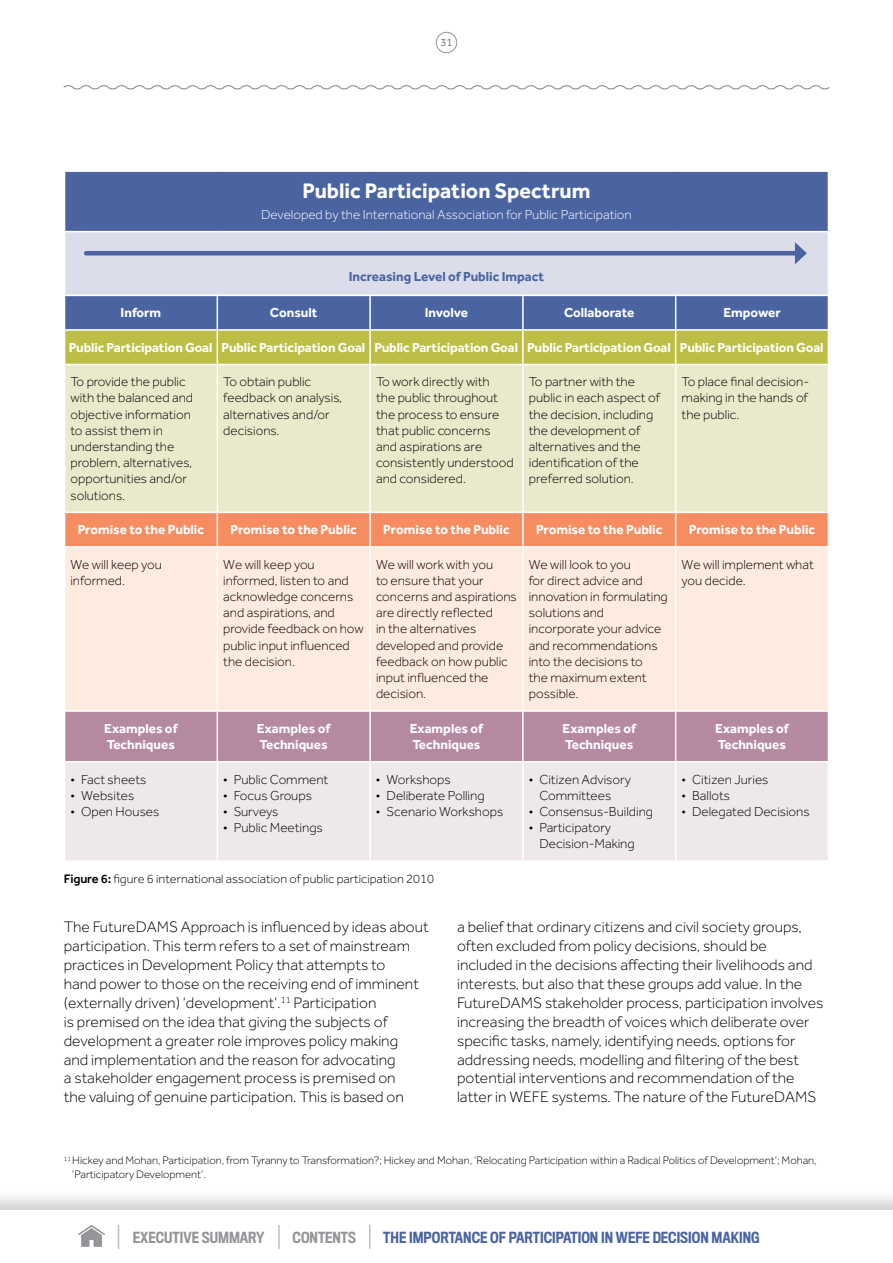
<style>
.page{position:relative;width:893px;height:1263px;background:#fff}
.page>*{position:absolute;margin:0;border:0;box-sizing:border-box;transform-origin:0 0}
.t1{font:700 21.75px "Effra";color:#fff}
.t2{font:300 15.75px/18.9px "Effra";color:#000}
.t3{font:500 14.1px "Titling Gothic FB Cond";color:#4a64a2}
.t4{font:500 14.1px "Titling Gothic FB Cond";color:#939598}
.t5{font:300 13.5px/16.2px "Effra";color:#000}
.t6{font:700 13.5px/16.2px "Effra";color:#fff}
.t7{font:300 13.5px "Effra";color:#fff}
.t8{font:700 13.5px "Effra";color:#4a64a2}
.t9{font:300 12.75px "Effra";color:#000}
.t10{font:300 11.25px/13.5px "Effra";color:#000}
.t11{font:11.25px "Effra";color:#808285}
.s1{font-weight:500}
</style>
<div class="page">
<div style="left:65px;top:172px;width:763px;height:157px;background:#4a64a2"></div>
<div style="left:65px;top:232px;width:763px;height:63px;background:#dcddeb"></div>
<div style="left:65px;top:331px;width:763px;height:33px;background:#bdbe45"></div>
<div style="left:65px;top:365px;width:763px;height:147px;background:#ebe9cb"></div>
<div style="left:65px;top:513px;width:763px;height:33px;background:#f68d61"></div>
<div style="left:65px;top:548px;width:763px;height:162px;background:#feebdf"></div>
<div style="left:65px;top:712px;width:763px;height:49px;background:#b689a3"></div>
<div style="left:65px;top:762px;width:763px;height:98px;background:#efe8eb"></div>
<hr style="left:64px;top:231px;width:153px;height:1px;background:#fff">
<hr style="left:217px;top:231px;width:153px;height:1px;background:#fff">
<hr style="left:370px;top:231px;width:153px;height:1px;background:#fff">
<hr style="left:523px;top:231px;width:153px;height:1px;background:#fff">
<hr style="left:676px;top:231px;width:153px;height:1px;background:#fff">
<hr style="left:64px;top:295px;width:153px;height:1px;background:#fff">
<hr style="left:217px;top:295px;width:153px;height:1px;background:#fff">
<hr style="left:217px;top:296px;width:1px;height:33px;background:#fff">
<hr style="left:370px;top:295px;width:153px;height:1px;background:#fff">
<hr style="left:369px;top:296px;width:2px;height:33px;background:#fff">
<hr style="left:523px;top:295px;width:153px;height:1px;background:#fff">
<hr style="left:522px;top:296px;width:2px;height:33px;background:#fff">
<hr style="left:676px;top:295px;width:153px;height:1px;background:#fff">
<hr style="left:675px;top:296px;width:1px;height:33px;background:#fff">
<hr style="left:217px;top:331px;width:1px;height:33px;background:#fff">
<hr style="left:369px;top:331px;width:2px;height:33px;background:#fff">
<hr style="left:522px;top:331px;width:2px;height:33px;background:#fff">
<hr style="left:675px;top:331px;width:1px;height:33px;background:#fff">
<hr style="left:217px;top:365px;width:1px;height:147px;background:#fff">
<hr style="left:369px;top:365px;width:2px;height:147px;background:#fff">
<hr style="left:522px;top:365px;width:2px;height:147px;background:#fff">
<hr style="left:675px;top:365px;width:1px;height:147px;background:#fff">
<hr style="left:217px;top:513px;width:1px;height:33px;background:#fff">
<hr style="left:369px;top:513px;width:2px;height:33px;background:#fff">
<hr style="left:522px;top:513px;width:2px;height:33px;background:#fff">
<hr style="left:675px;top:513px;width:1px;height:33px;background:#fff">
<hr style="left:217px;top:548px;width:1px;height:162px;background:#fff">
<hr style="left:369px;top:548px;width:2px;height:162px;background:#fff">
<hr style="left:522px;top:548px;width:2px;height:162px;background:#fff">
<hr style="left:675px;top:548px;width:1px;height:162px;background:#fff">
<hr style="left:217px;top:712px;width:1px;height:49px;background:#fff">
<hr style="left:369px;top:712px;width:2px;height:49px;background:#fff">
<hr style="left:522px;top:712px;width:2px;height:49px;background:#fff">
<hr style="left:675px;top:712px;width:1px;height:49px;background:#fff">
<hr style="left:217px;top:762px;width:1px;height:98px;background:#fff">
<hr style="left:369px;top:762px;width:2px;height:98px;background:#fff">
<hr style="left:522px;top:762px;width:2px;height:98px;background:#fff">
<hr style="left:675px;top:762px;width:1px;height:98px;background:#fff">
<div style="left:0;top:1188px;width:893px;height:75px;background:#000;opacity:.2"></div>
<div style="left:0;top:1211px;width:893px;height:52px;background:#fff"></div>
<div style="left:436px;top:32px;width:21px;height:21px;border:1px solid #939598;border-radius:50%"></div>
<svg style="left:78px;top:1225px;width:27px;height:22px"></svg>
<svg style="left:369px;top:1225px;width:1px;height:24px"></svg>
<hr style="left:278px;top:1225px;width:2px;height:24px;background:#bcbec0">
<svg style="left:118px;top:1225px;width:1px;height:24px"></svg>
<hr style="left:86px;top:251px;width:713px;height:4px;background:#4a64a2">
<svg style="left:795px;top:242px;width:12px;height:22px"></svg>
<svg style="left:63px;top:85px;width:767px;height:5px"></svg>
<p class="t11" style="left:440px;top:36px;width:14px">31</p>
<h1 class="t1" style="left:302px;top:178px;width:290px">Public Participation Spectrum</h1>
<p class="t7" style="left:261px;top:207px;width:372px">Developed by the International Association for Public Participation</p>
<p class="t8" style="left:349px;top:268px;width:197px">Increasing Level of Public Impact</p>
<p class="t6" style="left:121px;top:304px;width:42px">Inform</p>
<p class="t6" style="left:270px;top:304px;width:49px">Consult</p>
<p class="t6" style="left:425px;top:304px;width:45px">Involve</p>
<p class="t6" style="left:564px;top:304px;width:72px">Collaborate</p>
<p class="t6" style="left:723px;top:304px;width:59px">Empower</p>
<p class="t6" style="left:69px;top:339px;width:756px">Public Participation Goal Public Participation Goal Public Participation Goal Public Participation Goal Public Participation Goal</p>
<p class="t5" style="left:70px;top:374px;width:124px">To provide the public with the balanced and objective information to assist them in understanding the problem, alternatives, opportunities and/or solutions.</p>
<p class="t5" style="left:223px;top:374px;width:120px">To obtain public feedback on analysis, alternatives and/or decisions.</p>
<p class="t5" style="left:376px;top:374px;width:139px">To work directly with<br>the public throughout the process to ensure that public concerns and aspirations are consistently understood and considered.</p>
<p class="t5" style="left:529px;top:374px;width:133px">To partner with the public in each aspect of the decision, including the development of alternatives and the identification of the preferred solution.</p>
<p class="t5" style="left:682px;top:374px;width:129px;text-align:justify">To place final decision&shy;making in the hands of the public.</p>
<p class="t6" style="left:78px;top:521px;width:128px">Promise to the Public</p>
<p class="t6" style="left:230px;top:521px;width:128px">Promise to the Public</p>
<p class="t6" style="left:383px;top:521px;width:128px">Promise to the Public</p>
<p class="t6" style="left:536px;top:521px;width:128px">Promise to the Public</p>
<p class="t6" style="left:689px;top:521px;width:128px">Promise to the Public</p>
<p class="t5" style="left:70px;top:556px;width:93px">We will keep you informed.</p>
<p class="t5" style="left:223px;top:556px;width:142px">We will keep you informed, listen to and acknowledge concerns and aspirations, and provide feedback on how public input influenced the decision.</p>
<p class="t5" style="left:376px;top:556px;width:142px">We will work with you<br>to ensure that your concerns and aspirations are directly reflected<br>in the alternatives developed and provide feedback on how public input influenced the decision.</p>
<p class="t5" style="left:529px;top:556px;width:140px">We will look to you<br>for direct advice and innovation in formulating solutions and incorporate your advice and recommendations into the decisions to<br>the maximum extent possible.</p>
<p class="t5" style="left:682px;top:556px;width:134px">We will implement what you decide.</p>
<p class="t6" style="left:104px;top:720px;width:75px">Examples of<br>Techniques</p>
<p class="t6" style="left:257px;top:720px;width:75px">Examples of<br>Techniques</p>
<p class="t6" style="left:410px;top:720px;width:75px">Examples of<br>Techniques</p>
<p class="t6" style="left:562px;top:720px;width:75px">Examples of<br>Techniques</p>
<p class="t6" style="left:715px;top:720px;width:75px">Examples of<br>Techniques</p>
<p class="t5" style="left:70px;top:771px;width:78px">• Fact sheets</p>
<p class="t5" style="left:70px;top:787px;width:65px">• Websites</p>
<p class="t5" style="left:70px;top:803px;width:90px">• Open Houses</p>
<p class="t5" style="left:223px;top:771px;width:107px">• Public Comment</p>
<p class="t5" style="left:223px;top:787px;width:90px">• Focus Groups</p>
<p class="t5" style="left:223px;top:803px;width:57px">• Surveys</p>
<p class="t5" style="left:223px;top:819px;width:101px">• Public Meetings</p>
<p class="t5" style="left:539px;top:771px;width:93px;text-indent:-11px">• Citizen Advisory<br>Committees</p>
<p class="t5" style="left:529px;top:803px;width:126px">• Consensus-Building</p>
<p class="t5" style="left:539px;top:819px;width:97px;text-indent:-11px">• Participatory<br>Decision-Making</p>
<p class="t5" style="left:681px;top:771px;width:88px">• Citizen Juries</p>
<p class="t5" style="left:681px;top:787px;width:50px">• Ballots</p>
<p class="t5" style="left:681px;top:803px;width:130px">• Delegated Decisions</p>
<p class="t5" style="left:376px;top:771px;width:76px">• Workshops</p>
<p class="t5" style="left:376px;top:787px;width:110px">• Deliberate Polling</p>
<p class="t5" style="left:376px;top:803px;width:129px">• Scenario Workshops</p>
<p class="t9" style="left:64px;top:871px;width:372px"><span class="s1">Figure 6:</span> figure 6 international association of public participation 2010</p>
<p class="t2" style="left:64px;top:917px;width:366px">The FutureDAMS Approach is influenced by ideas about participation. This term refers to a set of mainstream practices in Development Policy that attempts to<br>hand power to those on the receiving end of imminent (externally driven) ‘development’.<sup>11</sup> Participation<br>is premised on the idea that giving the subjects of development a greater role improves policy making<br>and implementation and the reason for advocating<br>a stakeholder engagement process is premised on<br>the valuing of genuine participation. This is based on</p>
<p class="t2" style="left:457px;top:917px;width:368px">a belief that ordinary citizens and civil society groups, often excluded from policy decisions, should be included in the decisions affecting their livelihoods and interests, but also that these groups add value. In the FutureDAMS stakeholder process, participation involves increasing the breadth of voices which deliberate over specific tasks, namely, identifying needs, options for addressing needs, modelling and filtering of the best potential interventions and recommendation of the latter in WEFE systems. The nature of the FutureDAMS</p>
<p class="t10" style="left:72px;top:1154px;width:746px;text-indent:-8px"><sup>11</sup> Hickey and Mohan, Participation, from Tyranny to Transformation?; Hickey and Mohan, ‘Relocating Participation within a Radical Politics of Development’; Mohan, ‘Participatory Development’.</p>
<p class="t4" style="left:133px;top:1229px;width:133px">EXECUTIVE SUMMARY</p>
<p class="t4" style="left:293px;top:1229px;width:65px">CONTENTS</p>
<p class="t3" style="left:383px;top:1229px;width:378px">THE IMPORTANCE OF PARTICIPATION IN WEFE DECISION MAKING</p>
</div>
